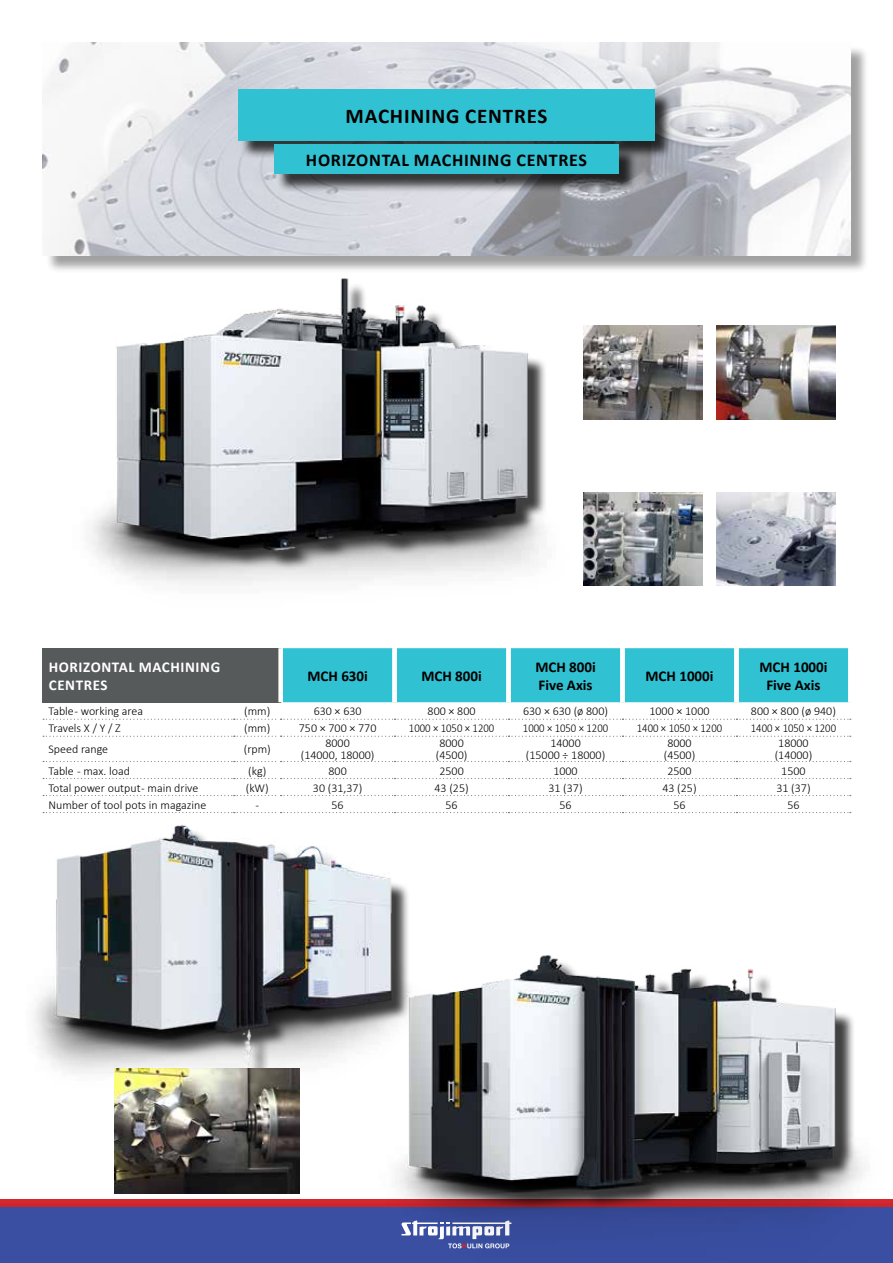
<style>
.page{position:relative;width:893px;height:1263px;background:#fff}
.page>*{position:absolute;margin:0;border:0;box-sizing:border-box;transform-origin:0 0}
.t1{font:700 21px "Calibri";letter-spacing:.04em;color:#000}
.t2{font:700 18px "Calibri";letter-spacing:.04em;color:#000}
.t3{font:700 15px/18px "Calibri";color:#000}
.t4{font:700 15px/18px "Calibri";letter-spacing:.04em;color:#fff}
.t5{font:300 12px/12px "Calibri";color:#000}
.t6{font:300 12px "Calibri";color:#000;scale:.89 1}
</style>
<div class="page">
<div style="left:45px;top:45px;width:824px;height:229px;background:#000;opacity:.75"></div>
<img style="left:43px;top:43px;width:807px;height:212px">
<div style="left:0;top:1206px;width:893px;height:57px;background:#3a4fa2"></div>
<div style="left:0;top:1199px;width:893px;height:7px;background:#d2232a"></div>
<img style="left:63px;top:265px;width:505px;height:320px">
<img style="left:34px;top:812px;width:374px;height:268px">
<div style="left:391px;top:959px;width:494px;height:304px;background:#000;opacity:.75"></div>
<img style="left:369px;top:938px;width:509px;height:322px">
<img style="left:584px;top:492px;width:119px;height:94px">
<img style="left:716px;top:325px;width:120px;height:94px">
<img style="left:584px;top:325px;width:119px;height:94px">
<img style="left:115px;top:1068px;width:185px;height:126px">
<img style="left:716px;top:492px;width:120px;height:94px">
<div style="left:283px;top:648px;width:565px;height:54px;background:#30c1d2"></div>
<div style="left:240px;top:92px;width:433px;height:67px;background:#000;opacity:.75"></div>
<div style="left:238px;top:89px;width:417px;height:51px;background:#30c1d2"></div>
<div style="left:277px;top:147px;width:360px;height:46px;background:#000;opacity:.75"></div>
<div style="left:274px;top:145px;width:345px;height:29px;background:#30c1d2"></div>
<div style="left:43px;top:648px;width:238px;height:54px;background:#565a5a"></div>
<div style="left:278px;top:648px;width:5px;height:54px;background:#fff"></div>
<div style="left:392px;top:648px;width:5px;height:54px;background:#fff"></div>
<div style="left:506px;top:648px;width:5px;height:54px;background:#fff"></div>
<div style="left:620px;top:648px;width:5px;height:54px;background:#fff"></div>
<div style="left:734px;top:648px;width:5px;height:54px;background:#fff"></div>
<svg style="left:43px;top:719px;width:808px;height:1px"></svg>
<svg style="left:43px;top:736px;width:808px;height:1px"></svg>
<svg style="left:43px;top:761px;width:808px;height:1px"></svg>
<svg style="left:43px;top:778px;width:808px;height:1px"></svg>
<svg style="left:43px;top:795px;width:808px;height:1px"></svg>
<svg style="left:43px;top:812px;width:808px;height:1px"></svg>
<h1 class="t1" style="left:346px;top:101px;width:203px">MACHINING CENTRES</h1>
<h2 class="t2" style="left:306px;top:147px;width:283px">HORIZONTAL MACHINING CENTRES</h2>
<p class="t4" style="left:49px;top:658px;width:173px">HORIZONTAL MACHINING<br>CENTRES</p>
<p class="t5" style="left:49px;top:705px;width:96px">Table - working area</p>
<p class="t5" style="left:244px;top:705px;width:28px">(mm)</p>
<p class="t5" style="left:49px;top:722px;width:74px">Travels X / Y / Z</p>
<p class="t5" style="left:244px;top:722px;width:28px">(mm)</p>
<p class="t5" style="left:49px;top:743px;width:61px">Speed range</p>
<p class="t5" style="left:244px;top:743px;width:29px">(rpm)</p>
<p class="t5" style="left:49px;top:764px;width:83px">Table - max. load</p>
<p class="t5" style="left:248px;top:764px;width:20px">(kg)</p>
<p class="t5" style="left:49px;top:781px;width:151px">Total power output - main drive</p>
<p class="t5" style="left:246px;top:781px;width:25px">(kW)</p>
<p class="t5" style="left:49px;top:798px;width:159px">Number of tool pots in magazine</p>
<p class="t5" style="left:255px;top:798px;width:5px">-</p>
<p class="t3" style="left:307px;top:667px;width:62px">MCH 630i</p>
<p class="t3" style="left:421px;top:667px;width:62px">MCH 800i</p>
<p class="t3" style="left:535px;top:658px;width:62px">MCH 800i<br>Five Axis</p>
<p class="t3" style="left:645px;top:667px;width:70px">MCH 1000i</p>
<p class="t3" style="left:759px;top:658px;width:70px;text-align:center">MCH 1000i<br>Five Axis</p>
<p class="t5" style="left:314px;top:705px;width:49px">630 × 630</p>
<p class="t5" style="left:428px;top:705px;width:49px">800 × 800</p>
<p class="t5" style="left:523px;top:705px;width:87px">630 × 630 (ø 800)</p>
<p class="t5" style="left:649px;top:705px;width:62px">1000 × 1000</p>
<p class="t5" style="left:751px;top:705px;width:87px">800 × 800 (ø 940)</p>
<p class="t5" style="left:299px;top:722px;width:79px">750 × 700 × 770</p>
<p class="t6" style="left:409px;top:721px;width:97px">1000 × 1050 × 1200</p>
<p class="t6" style="left:523px;top:721px;width:97px">1000 × 1050 × 1200</p>
<p class="t6" style="left:637px;top:721px;width:97px">1400 × 1050 × 1200</p>
<p class="t6" style="left:751px;top:721px;width:97px">1400 × 1050 × 1200</p>
<p class="t5" style="left:301px;top:737px;width:75px;text-align:center">8000<br>(14000, 18000)</p>
<p class="t5" style="left:436px;top:737px;width:33px">8000 (4500)</p>
<p class="t5" style="left:526px;top:737px;width:81px;text-align:center">14000<br>(15000 ÷ 18000)</p>
<p class="t5" style="left:664px;top:737px;width:33px">8000 (4500)</p>
<p class="t5" style="left:775px;top:737px;width:39px">18000 (14000)</p>
<p class="t5" style="left:328px;top:764px;width:20px">800</p>
<p class="t5" style="left:439px;top:764px;width:26px">2500</p>
<p class="t5" style="left:553px;top:764px;width:26px">1000</p>
<p class="t5" style="left:667px;top:764px;width:26px">2500</p>
<p class="t5" style="left:781px;top:764px;width:26px">1500</p>
<p class="t5" style="left:313px;top:781px;width:51px">30 (31,37)</p>
<p class="t5" style="left:434px;top:781px;width:36px">43 (25)</p>
<p class="t5" style="left:548px;top:781px;width:36px">31 (37)</p>
<p class="t5" style="left:662px;top:781px;width:36px">43 (25)</p>
<p class="t5" style="left:776px;top:781px;width:36px">31 (37)</p>
<p class="t5" style="left:332px;top:798px;width:14px">56</p>
<p class="t5" style="left:445px;top:798px;width:14px">56</p>
<p class="t5" style="left:559px;top:798px;width:14px">56</p>
<p class="t5" style="left:673px;top:798px;width:14px">56</p>
<p class="t5" style="left:787px;top:798px;width:14px">56</p>
</div>
